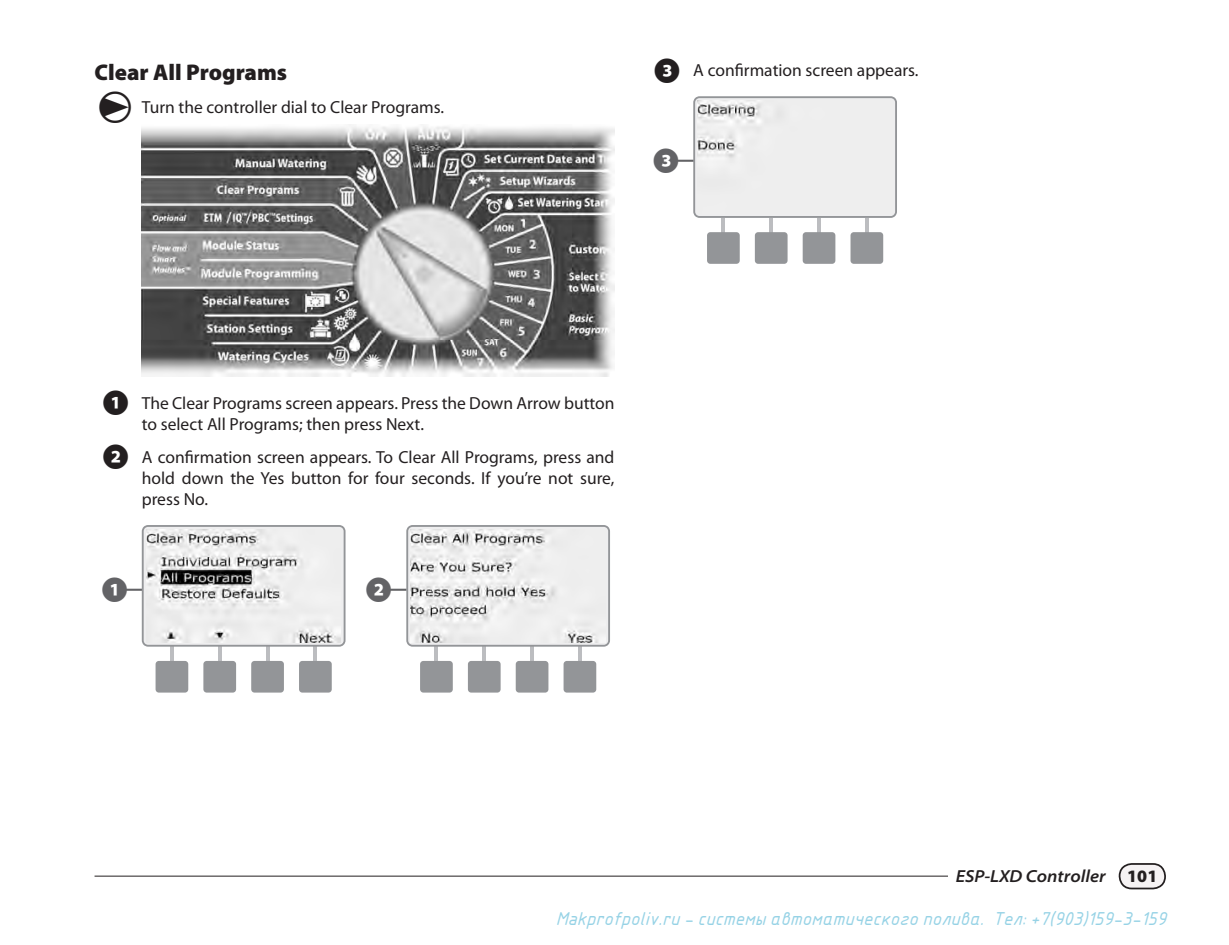
<style>
.page{position:relative;width:1229px;height:945px;background:#fff}
.page>*{position:absolute;margin:0;border:0;box-sizing:border-box;transform-origin:0 0}
.Numbers_-_LCD_Labels{font:24.5px "Myriad Numbers Spec Regular";color:#636366}
.c1-------_Sub-sectio{font:900 22.75px "Myriad Pro";color:#231f20}
.t1{font:italic 18.03px "GOST Common";color:rgb(46 166 204/.5)}
.Numbered_Text{font:17.5px/21px "Myriad Pro";color:#231f20}
.DIAL{font:17.5px "Myriad Pro";color:#231f20}
.t2{font:italic 600 semi-expanded 17.5px "Myriad Pro";color:#231f20}
.s1{font-family:"Myriad Numbers List Regular";font-size:24.5px}
.s2{font-weight:900;font-style:normal;font-stretch:normal}
</style>
<div class="page">
<hr style="left:94px;top:876px;width:1008px;height:1px;background:#231f20">
<div style="left:948px;top:864px;width:157px;height:25px;background:#fff"></div>
<div style="left:1119px;top:864px;width:46px;height:25px;background:#f6f3f4;border-radius:12px"></div>
<div style="left:1118px;top:863px;width:48px;height:26px;border:2px solid #231f20;border-radius:12px"></div>
<img style="left:142px;top:124px;width:472px;height:252px">
<hr style="left:313px;top:647px;width:4px;height:14px;background:#bcbdc0">
<hr style="left:266px;top:647px;width:3px;height:14px;background:#bcbdc0">
<hr style="left:218px;top:647px;width:4px;height:14px;background:#bcbdc0">
<hr style="left:170px;top:647px;width:4px;height:14px;background:#bcbdc0">
<div style="left:156px;top:661px;width:32px;height:32px;background:#939598;border-radius:3px"></div>
<div style="left:203px;top:661px;width:33px;height:32px;background:#939598;border-radius:3px"></div>
<div style="left:251px;top:661px;width:33px;height:32px;background:#939598;border-radius:3px"></div>
<div style="left:299px;top:661px;width:33px;height:32px;background:#939598;border-radius:3px"></div>
<svg style="left:142px;top:525px;width:203px;height:122px;background:#cacbcd"></svg>
<img style="left:146px;top:530px;width:195px;height:112px">
<hr style="left:578px;top:647px;width:4px;height:14px;background:#bcbdc0">
<hr style="left:530px;top:647px;width:4px;height:14px;background:#bcbdc0">
<hr style="left:482px;top:647px;width:4px;height:14px;background:#bcbdc0">
<hr style="left:434px;top:647px;width:4px;height:14px;background:#bcbdc0">
<div style="left:420px;top:661px;width:33px;height:32px;background:#939598;border-radius:3px"></div>
<div style="left:468px;top:661px;width:32px;height:32px;background:#939598;border-radius:3px"></div>
<div style="left:516px;top:661px;width:32px;height:32px;background:#939598;border-radius:3px"></div>
<div style="left:563px;top:661px;width:33px;height:32px;background:#939598;border-radius:3px"></div>
<svg style="left:406px;top:525px;width:204px;height:122px;background:#cacbcd"></svg>
<img style="left:411px;top:530px;width:194px;height:112px">
<hr style="left:865px;top:218px;width:3px;height:14px;background:#bcbdc0">
<hr style="left:817px;top:218px;width:4px;height:14px;background:#bcbdc0">
<hr style="left:769px;top:218px;width:4px;height:14px;background:#bcbdc0">
<hr style="left:721px;top:218px;width:4px;height:14px;background:#bcbdc0">
<div style="left:707px;top:232px;width:32px;height:32px;background:#939598;border-radius:3px"></div>
<div style="left:755px;top:232px;width:32px;height:32px;background:#939598;border-radius:3px"></div>
<div style="left:802px;top:232px;width:33px;height:32px;background:#939598;border-radius:3px"></div>
<div style="left:850px;top:232px;width:33px;height:32px;background:#939598;border-radius:3px"></div>
<svg style="left:693px;top:96px;width:204px;height:122px;background:#cccdce"></svg>
<div style="left:698px;top:101px;width:194px;height:112px;background:#eee"></div>
<p class="c1-------_Sub-sectio" style="left:94px;top:59px;width:194px">Clear All Programs</p>
<p class="DIAL" style="left:142px;top:96px;width:304px">Turn the controller dial to Clear Programs.</p>
<p class="Numbered_Text" style="left:655px;top:59px;width:265px"><span class="s1">C</span> A confirmation screen appears.</p>
<p class="Numbers_-_LCD_Labels" style="left:654px;top:150px;width:44px">3</p>
<p class="Numbered_Text" style="left:142px;top:392px;width:474px;text-indent:-38px"><span class="s1">A</span> The Clear Programs screen appears. Press the Down Arrow button to select All Programs; then press Next.</p>
<p class="Numbered_Text" style="left:142px;top:446px;width:474px;text-align:justify;text-indent:-38px"><span class="s1">B</span> A confirmation screen appears. To Clear All Programs, press and hold down the Yes button for four seconds. If you’re not sure, press No.</p>
<p class="Numbers_-_LCD_Labels" style="left:102px;top:579px;width:44px">1</p>
<p class="Numbers_-_LCD_Labels" style="left:366px;top:579px;width:44px">2</p>
<p class="t2" style="left:955px;top:867px;width:203px">ESP-LXD Controller <span class="s2">101</span></p>
<p class="t1" style="left:555px;top:907px;width:612px">Makprofpoliv.ru - системы автоматического полива. Тел: +7(903)159-3-159</p>
</div>
